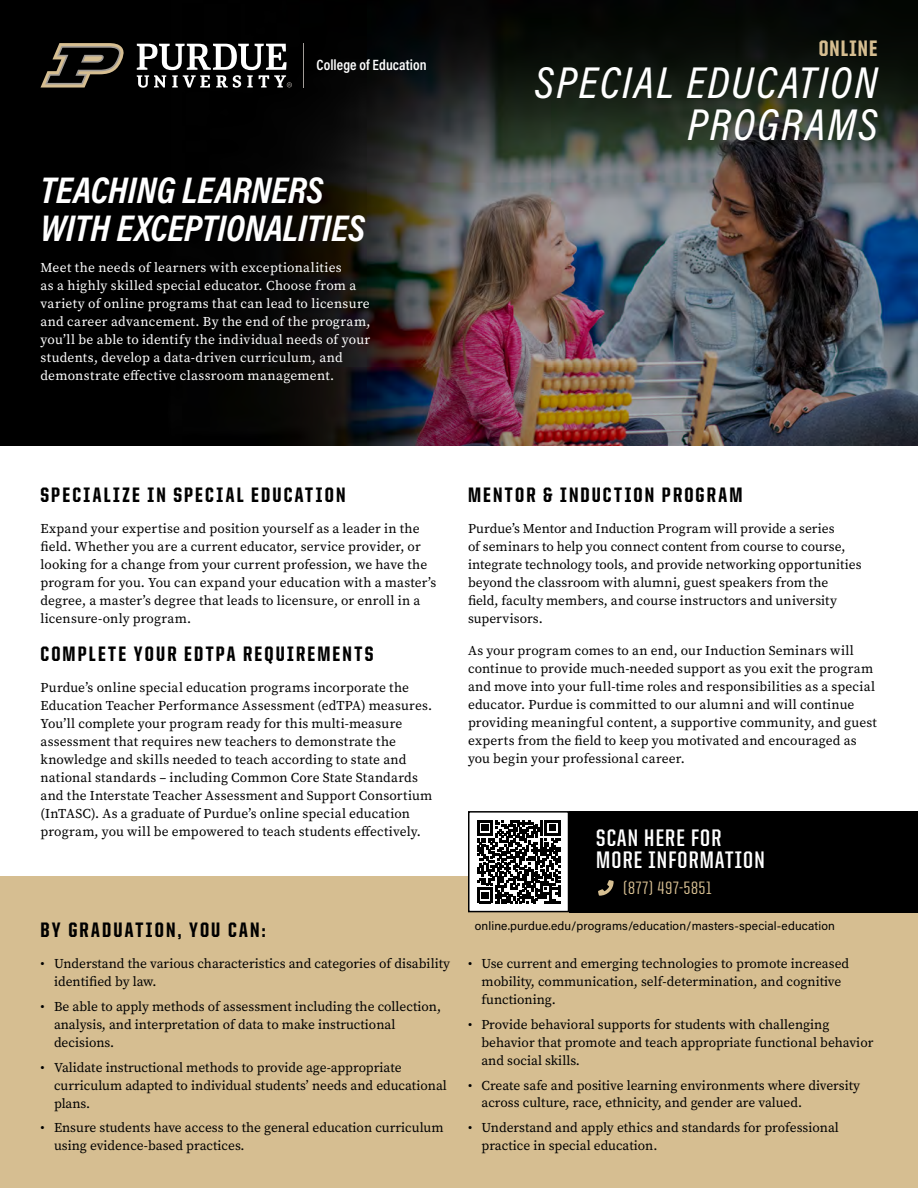
<style>
.page{position:relative;width:918px;height:1188px;background:#fff}
.page>*{position:absolute;margin:0;border:0;box-sizing:border-box;transform-origin:0 0}
.t1{font:italic 500 45px/42px "Acumin Pro Cond";letter-spacing:.05em;color:#fff;text-align:right}
.t2{font:italic 700 37.5px/37.5px "Acumin Pro Cond";color:#fff}
.t3{font:700 24px/22.5px "United Sans Cond";letter-spacing:.05em;color:#fff}
.t4{font:800 22.5px "United Sans Cond";letter-spacing:.05em;color:#d6be91}
.t5{font:800 21px "United Sans Cond";letter-spacing:.105em;color:#000}
.t6{font:500 18px "United Sans Cond";letter-spacing:.05em;color:#d6be91}
.t7{font:600 15px "Acumin Pro Cond";letter-spacing:.005em;color:#fff}
.t8{font:13.5px/18px "Source Serif Pro";color:#000}
.t9{font:13.5px/18px "Source Serif Pro";letter-spacing:.02em;color:#fff}
.t10{font:12px "Acumin Pro";letter-spacing:.01em;color:#000}
</style>
<div class="page">
<img style="left:0;top:0;width:918px;height:445px">
<div style="left:0;top:876px;width:918px;height:312px;background:#d6be91"></div>
<div style="left:569px;top:811px;width:349px;height:101px;background:#000"></div>
<div style="left:469px;top:812px;width:99px;height:100px;background:#fff"></div>
<svg style="left:477px;top:820px;width:83px;height:83px"></svg>
<div style="left:468px;top:811px;width:101px;height:101px;border:2px solid #000"></div>
<svg style="left:598px;top:880px;width:16px;height:16px"></svg>
<svg style="left:41px;top:43px;width:84px;height:45px;background:#3f392f"></svg>
<hr style="left:303px;top:43px;width:1px;height:45px;background:#a19c97">
<svg style="left:137px;top:44px;width:155px;height:44px"></svg>
<p class="t7" style="left:316px;top:55px;width:112px">College of Education</p>
<h2 class="t2" style="left:40px;top:170px;width:326px">TEACHING LEARNERS<br>WITH EXCEPTIONALITIES</h2>
<p class="t9" style="left:40px;top:259px;width:331px">Meet the needs of learners with exceptionalities<br>as a highly skilled special educator. Choose from a variety of online programs that can lead to licensure and career advancement. By the end of the program, you’ll be able to identify the individual needs of your students, develop a data-driven curriculum, and demonstrate effective classroom management.</p>
<h3 class="t4" style="left:819px;top:37px;width:60px">ONLINE</h3>
<h1 class="t1" style="left:535px;top:61px;width:344px">SPECIAL EDUCATION<br>PROGRAMS</h1>
<h3 class="t5" style="left:40px;top:483px;width:306px">SPECIALIZE IN SPECIAL EDUCATION</h3>
<p class="t8" style="left:40px;top:520px;width:397px">Expand your expertise and position yourself as a leader in the field. Whether you are a current educator, service provider, or looking for a change from your current profession, we have the program for you. You can expand your education with a master’s degree, a master’s degree that leads to licensure, or enroll in a licensure-only program.</p>
<h3 class="t5" style="left:40px;top:642px;width:334px">COMPLETE YOUR EDTPA REQUIREMENTS</h3>
<p class="t8" style="left:40px;top:679px;width:393px">Purdue’s online special education programs incorporate the Education Teacher Performance Assessment (edTPA) measures.<br>You’ll complete your program ready for this multi-measure assessment that requires new teachers to demonstrate the knowledge and skills needed to teach according to state and national standards – including Common Core State Standards and the Interstate Teacher Assessment and Support Consortium (InTASC). As a graduate of Purdue’s online special education program, you will be empowered to teach students effectively.</p>
<h3 class="t5" style="left:40px;top:918px;width:227px">BY GRADUATION, YOU CAN:</h3>
<p class="t8" style="left:54px;top:955px;width:398px;text-indent:-14px">• Understand the various characteristics and categories of disability identified by law.</p>
<p class="t8" style="left:54px;top:997px;width:389px;text-indent:-14px">• Be able to apply methods of assessment including the collection, analysis, and interpretation of data to make instructional decisions.</p>
<p class="t8" style="left:54px;top:1058px;width:394px;text-indent:-14px">• Validate instructional methods to provide age-appropriate curriculum adapted to individual students’ needs and educational plans.</p>
<p class="t8" style="left:54px;top:1119px;width:391px;text-indent:-14px">• Ensure students have access to the general education curriculum using evidence-based practices.</p>
<h3 class="t5" style="left:468px;top:483px;width:276px">MENTOR &amp; INDUCTION PROGRAM</h3>
<p class="t8" style="left:468px;top:520px;width:395px">Purdue’s Mentor and Induction Program will provide a series<br>of seminars to help you connect content from course to course, integrate technology tools, and provide networking opportunities beyond the classroom with alumni, guest speakers from the field, faculty members, and course instructors and university supervisors.</p>
<p class="t8" style="left:468px;top:641px;width:410px">As your program comes to an end, our Induction Seminars will continue to provide much-needed support as you exit the program and move into your full-time roles and responsibilities as a special educator. Purdue is committed to our alumni and will continue providing meaningful content, a supportive community, and guest experts from the field to keep you motivated and encouraged as you begin your professional career.</p>
<h3 class="t3" style="left:596px;top:826px;width:170px">SCAN HERE FOR<br>MORE INFORMATION</h3>
<h3 class="t6" style="left:623px;top:879px;width:90px">(877) 497-5851</h3>
<p class="t10" style="left:475px;top:917px;width:362px">online.purdue.edu/programs/education/masters-special-education</p>
<p class="t8" style="left:482px;top:955px;width:369px;text-indent:-14px">• Use current and emerging technologies to promote increased mobility, communication, self-determination, and cognitive functioning.</p>
<p class="t8" style="left:482px;top:1015px;width:393px;text-indent:-14px">• Provide behavioral supports for students with challenging behavior that promote and teach appropriate functional behavior and social skills.</p>
<p class="t8" style="left:482px;top:1076px;width:380px;text-indent:-14px">• Create safe and positive learning environments where diversity across culture, race, ethnicity, and gender are valued.</p>
<p class="t8" style="left:482px;top:1119px;width:359px;text-indent:-14px">• Understand and apply ethics and standards for professional practice in special education.</p>
</div>
